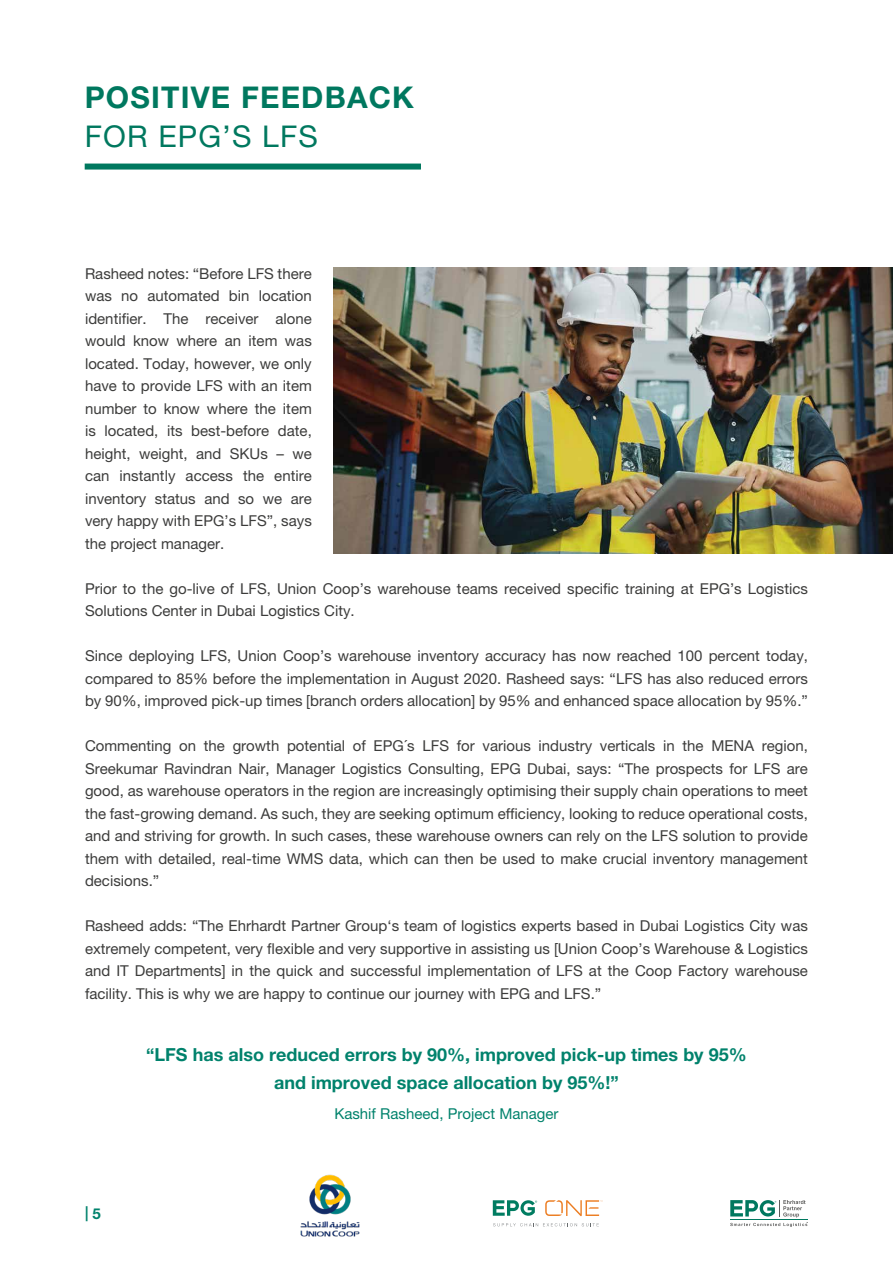
<style>
.page{position:relative;width:893px;height:1263px;background:#fff}
.page>*{position:absolute;margin:0;border:0;box-sizing:border-box;transform-origin:0 0}
.t1{font:700 30px "Helvetica Neue LT Pro";letter-spacing:.04em;color:#00785f}
.t2{font:30px "Helvetica Neue LT Pro";letter-spacing:.04em;color:#00785f}
.t3{font:700 18px/28.5px "Helvetica Neue LT Pro";color:#00826c;text-align:center}
.t4{font:15px/22.5px "Helvetica Neue LT Pro";color:#3c3c3b;text-align:justify}
.t5{font:15px "Helvetica Neue LT Pro";color:#00826c}
.t6{font:700 15px "Helvetica Neue LT Pro";color:#00826c}
</style>
<div class="page">
<svg style="left:730px;top:1200px;width:78px;height:27px"></svg>
<svg style="left:493px;top:1200px;width:44px;height:16px"></svg>
<svg style="left:493px;top:1223px;width:106px;height:3px"></svg>
<svg style="left:545px;top:1200px;width:58px;height:16px"></svg>
<img style="left:300px;top:1174px;width:60px;height:63px">
<div style="left:85px;top:164px;width:336px;height:6px;background:#00785f"></div>
<img style="left:333px;top:268px;width:560px;height:285px">
<h1 class="t1" style="left:85px;top:78px;width:331px">POSITIVE FEEDBACK</h1>
<h1 class="t2" style="left:85px;top:118px;width:235px">FOR EPG’S LFS</h1>
<p class="t4" style="left:85px;top:262px;width:228px">Rasheed notes: “Before LFS there was no automated bin location identifier. The receiver alone would know where an item was located. Today, however, we only have to provide LFS with an item number to know where the item is located, its best-before date, height, weight, and SKUs – we can instantly access the entire inventory status and so we are very happy with EPG’s LFS”, says the project manager.</p>
<p class="t4" style="left:85px;top:577px;width:724px">Prior to the go-live of LFS, Union Coop’s warehouse teams received specific training at EPG’s Logistics<br>Solutions Center in Dubai Logistics City.</p>
<p class="t4" style="left:85px;top:644px;width:724px">Since deploying LFS, Union Coop’s warehouse inventory accuracy has now reached 100 percent today, compared to 85% before the implementation in August 2020. Rasheed says: “LFS has also reduced errors by 90%, improved pick-up times [branch orders allocation] by 95% and enhanced space allocation by 95%.”</p>
<p class="t4" style="left:85px;top:734px;width:724px">Commenting on the growth potential of EPG´s LFS for various industry verticals in the MENA region, Sreekumar Ravindran Nair, Manager Logistics Consulting, EPG Dubai, says: “The prospects for LFS are good, as warehouse operators in the region are increasingly optimising their supply chain operations to meet the fast-growing demand. As such, they are seeking optimum efficiency, looking to reduce operational costs, and and striving for growth. In such cases, these warehouse owners can rely on the LFS solution to provide them with detailed, real-time WMS data, which can then be used to make crucial inventory management decisions.”</p>
<p class="t4" style="left:85px;top:914px;width:724px">Rasheed adds: “The Ehrhardt Partner Group‘s team of logistics experts based in Dubai Logistics City was extremely competent, very flexible and very supportive in assisting us [Union Coop’s Warehouse &amp; Logistics and IT Departments] in the quick and successful implementation of LFS at the Coop Factory warehouse facility. This is why we are happy to continue our journey with EPG and LFS.”</p>
<p class="t3" style="left:146px;top:1039px;width:602px">“LFS has also reduced errors by 90%, improved pick-up times by 95% and improved space allocation by 95%!”</p>
<p class="t6" style="left:85px;top:1204px;width:17px">| 5</p>
<p class="t5" style="left:334px;top:1105px;width:226px">Kashif Rasheed, Project Manager</p>
</div>
